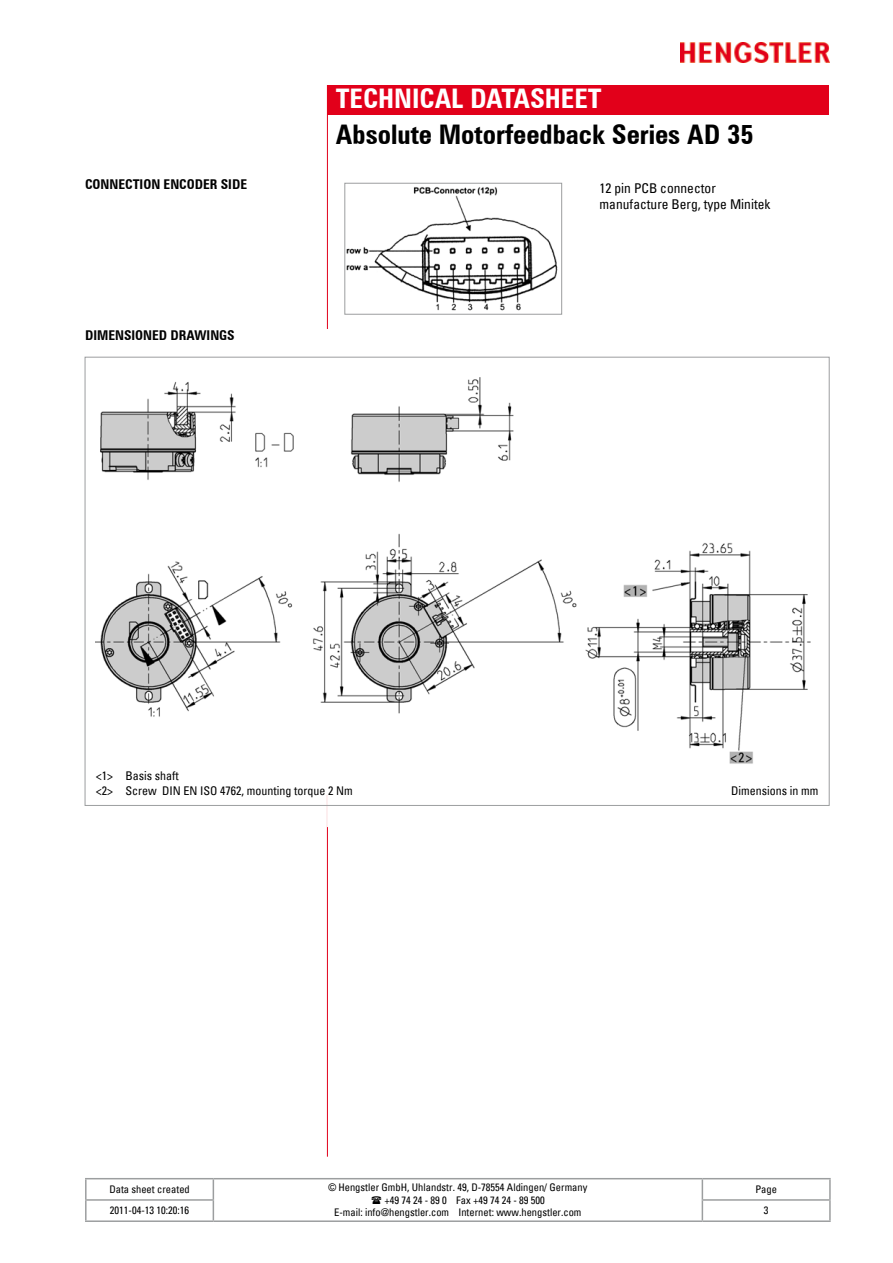
<style>
.page{position:relative;width:893px;height:1263px;background:#fff}
.page>*{position:absolute;margin:0;border:0;box-sizing:border-box;transform-origin:0 0}
.t1{font:700 condensed 27px "Zurich BT";color:#000}
.t2{font:700 condensed 27px "Zurich BT";color:#fff}
.t3{font:condensed 13.5px/16.2px "Univers";color:#000}
.t4{font:700 condensed 13.5px "Zurich BT";color:#000}
.t5{font:condensed 12px/14.4px "Univers";color:#000}
.t6{font:condensed 10.5px "Univers";color:#000}
.s1{font-family:"Arial";font-stretch:normal}
</style>
<div class="page">
<img style="left:680px;top:43px;width:149px;height:20px">
<div style="left:327px;top:85px;width:502px;height:30px;background:#e2001a"></div>
<hr style="left:327px;top:85px;width:1px;height:1072px;background:#e2001a">
<hr style="left:85px;top:1178px;width:128px;height:1px;background:#9c9e9f">
<hr style="left:85px;top:1179px;width:2px;height:20px;background:#9c9e9f">
<hr style="left:213px;top:1178px;width:489px;height:1px;background:#9c9e9f">
<hr style="left:702px;top:1178px;width:129px;height:1px;background:#9c9e9f">
<hr style="left:829px;top:1179px;width:2px;height:20px;background:#9c9e9f">
<hr style="left:85px;top:1199px;width:129px;height:2px;background:#9c9e9f">
<svg style="left:85px;top:1201px;width:2px;height:19px"></svg>
<svg style="left:213px;top:1179px;width:1px;height:41px"></svg>
<hr style="left:702px;top:1199px;width:129px;height:2px;background:#9c9e9f">
<svg style="left:702px;top:1179px;width:1px;height:41px"></svg>
<svg style="left:829px;top:1201px;width:2px;height:19px"></svg>
<hr style="left:85px;top:1220px;width:128px;height:2px;background:#9c9e9f">
<hr style="left:213px;top:1220px;width:489px;height:2px;background:#9c9e9f">
<hr style="left:702px;top:1220px;width:129px;height:2px;background:#9c9e9f">
<img style="left:346px;top:185px;width:214px;height:128px">
<div style="left:344px;top:183px;width:218px;height:132px;border:1px solid #9c9e9f"></div>
<svg style="left:327px;top:806px;width:1px;height:21px"></svg>
<hr style="left:327px;top:357px;width:1px;height:449px;background:#fff">
<div style="left:85px;top:329px;width:744px;height:39px;background:#fff"></div>
<img style="left:96px;top:377px;width:715px;height:387px">
<h1 class="t2" style="left:336px;top:82px;width:267px">TECHNICAL DATASHEET</h1>
<h1 class="t1" style="left:336px;top:118px;width:419px">Absolute Motorfeedback Series AD 35</h1>
<p class="t4" style="left:85px;top:176px;width:164px">CONNECTION ENCODER SIDE</p>
<p class="t3" style="left:600px;top:179px;width:172px">12 pin PCB connector manufacture Berg, type Minitek</p>
<p class="t4" style="left:85px;top:327px;width:151px">DIMENSIONED DRAWINGS</p>
<p class="t5" style="left:96px;top:769px;width:259px">&lt;1&gt; Basis shaft<br>&lt;2&gt; Screw DIN EN ISO 4762, mounting torque 2 Nm</p>
<p class="t5" style="left:731px;top:783px;width:89px">Dimensions in mm</p>
<p class="t6" style="left:109px;top:1182px;width:82px">Data sheet created</p>
<p class="t6" style="left:328px;top:1180px;width:261px"><span class="s1">©</span> Hengstler GmbH, Uhlandstr. 49, D-78554 Aldingen/ Germany</p>
<p class="t6" style="left:385px;top:1193px;width:162px">+49 74 24 - 89 0 Fax +49 74 24 - 89 500</p>
<p class="t6" style="left:334px;top:1206px;width:249px">E-mail: info@hengstler.com Internet: www.hengstler.com</p>
<p class="t6" style="left:755px;top:1182px;width:23px">Page</p>
<p class="t6" style="left:110px;top:1204px;width:81px">2011-04-13 10:20:16</p>
<p class="t6" style="left:764px;top:1204px;width:6px">3</p>
</div>
